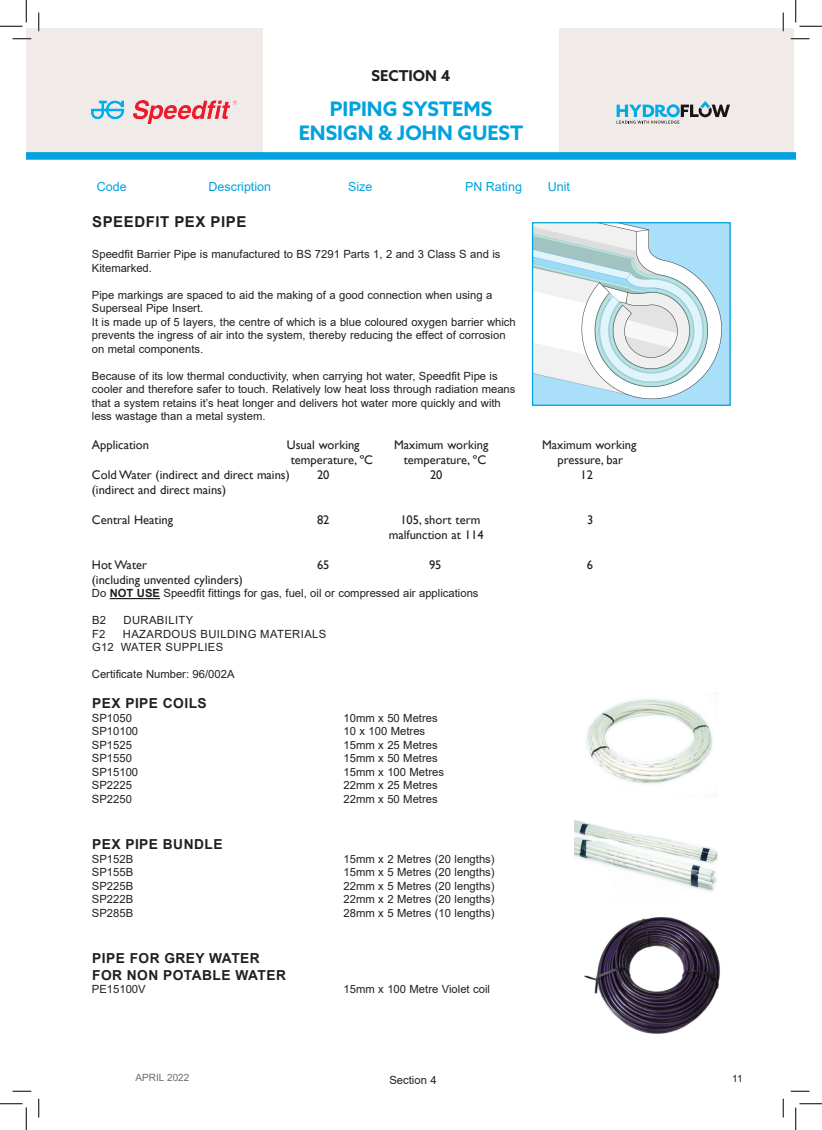
<style>
.page{position:relative;width:822px;height:1130px;background:#fff}
.page>*{position:absolute;margin:0;border:0;box-sizing:border-box;transform-origin:0 0}
.t1{font:700 20px/24px "Azo Sans";color:#00a2df;text-align:center}
.hEADINGS{font:700 15px "Arial";letter-spacing:.035em;color:#231f20}
.t2{font:700 15px "Azo Sans";color:#231f20}
.Sub-Heads{font:700 13.75px "Arial";letter-spacing:.035em;color:#231f20}
.Menu_Items{font:12.5px "Gill Sans";color:#231f20}
.t3{font:12.5px "Arial";color:#00a2df}
.Copy{font:11.25px/13.5px "Arial";color:#231f20}
.Copy-2{font:11.25px "Arial";letter-spacing:.035em;color:#231f20}
.t4{font:10px "Arial";color:#6c6d70}
.t5{font:10px "Arial";color:#231f20}
.s1{font-weight:700}
</style>
<div class="page">
<div style="left:26px;top:28px;width:767px;height:132px;background:#f0eae9"></div>
<div style="left:263px;top:27px;width:296px;height:126px;background:#fff"></div>
<svg style="left:616px;top:101px;width:114px;height:23px"></svg>
<div style="left:26px;top:152px;width:769px;height:8px;background:#00a2df"></div>
<img style="left:92px;top:100px;width:144px;height:24px">
<hr style="left:110px;top:598px;width:50px;height:1px;background:#231f20">
<img style="left:534px;top:224px;width:194px;height:180px">
<div style="left:532px;top:222px;width:198px;height:184px;border:1px solid #00a2df"></div>
<img style="left:586px;top:699px;width:127px;height:85px">
<img style="left:574px;top:820px;width:144px;height:72px">
<img style="left:584px;top:916px;width:136px;height:118px">
<svg style="left:12px;top:38px;width:19px;height:2px"></svg>
<svg style="left:790px;top:38px;width:19px;height:2px"></svg>
<svg style="left:12px;top:1090px;width:19px;height:2px"></svg>
<svg style="left:790px;top:1090px;width:19px;height:2px"></svg>
<svg style="left:38px;top:13px;width:2px;height:18px"></svg>
<svg style="left:38px;top:1099px;width:2px;height:18px"></svg>
<svg style="left:782px;top:13px;width:2px;height:18px"></svg>
<svg style="left:782px;top:1099px;width:2px;height:18px"></svg>
<svg style="left:0;top:0;width:27px;height:27px"></svg>
<svg style="left:0;top:1103px;width:27px;height:27px"></svg>
<svg style="left:795px;top:0;width:27px;height:27px"></svg>
<svg style="left:795px;top:1103px;width:27px;height:27px"></svg>
<h2 class="t2" style="left:371px;top:65px;width:81px">SECTION 4</h2>
<h1 class="t1" style="left:299px;top:97px;width:226px">PIPING SYSTEMS<br>ENSIGN &amp; JOHN GUEST</h1>
<p class="t3" style="left:97px;top:178px;width:31px">Code</p>
<p class="t3" style="left:208px;top:178px;width:64px">Description</p>
<p class="t3" style="left:348px;top:178px;width:26px">Size</p>
<p class="t3" style="left:465px;top:178px;width:58px">PN Rating</p>
<p class="t3" style="left:547px;top:178px;width:24px">Unit</p>
<p class="hEADINGS" style="left:92px;top:211px;width:156px">SPEEDFIT PEX PIPE</p>
<p class="Copy" style="left:92px;top:248px;width:410px">Speedfit Barrier Pipe is manufactured to BS 7291 Parts 1, 2 and 3 Class S and is<br>Kitemarked.</p>
<p class="Copy" style="left:92px;top:288px;width:402px">Pipe markings are spaced to aid the making of a good connection when using a<br>Superseal Pipe Insert.</p>
<p class="Copy" style="left:92px;top:315px;width:425px">It is made up of 5 layers, the centre of which is a blue coloured oxygen barrier which prevents the ingress of air into the system, thereby reducing the effect of corrosion on metal components.</p>
<p class="Copy" style="left:92px;top:369px;width:425px">Because of its low thermal conductivity, when carrying hot water, Speedfit Pipe is cooler and therefore safer to touch. Relatively low heat loss through radiation means that a system retains it’s heat longer and delivers hot water more quickly and with less wastage than a metal system.</p>
<p class="Menu_Items" style="left:92px;top:437px;width:59px">Application</p>
<p class="Menu_Items" style="left:287px;top:437px;width:74px">Usual working</p>
<p class="Menu_Items" style="left:394px;top:437px;width:96px">Maximum working</p>
<p class="Menu_Items" style="left:542px;top:437px;width:96px">Maximum working</p>
<p class="Menu_Items" style="left:291px;top:452px;width:84px">temperature, ºC</p>
<p class="Menu_Items" style="left:404px;top:452px;width:84px">temperature, ºC</p>
<p class="Menu_Items" style="left:557px;top:452px;width:67px">pressure, bar</p>
<p class="Menu_Items" style="left:92px;top:467px;width:199px">Cold Water (indirect and direct mains)</p>
<p class="Menu_Items" style="left:317px;top:467px;width:14px">20</p>
<p class="Menu_Items" style="left:430px;top:467px;width:14px">20</p>
<p class="Menu_Items" style="left:580px;top:467px;width:14px">12</p>
<p class="Menu_Items" style="left:92px;top:482px;width:136px">(indirect and direct mains)</p>
<p class="Menu_Items" style="left:92px;top:512px;width:83px">Central Heating</p>
<p class="Menu_Items" style="left:317px;top:512px;width:14px">82</p>
<p class="Menu_Items" style="left:400px;top:512px;width:81px">105, short term</p>
<p class="Menu_Items" style="left:587px;top:512px;width:8px">3</p>
<p class="Menu_Items" style="left:389px;top:527px;width:96px">malfunction at 114</p>
<p class="Menu_Items" style="left:92px;top:557px;width:57px">Hot Water</p>
<p class="Menu_Items" style="left:317px;top:557px;width:14px">65</p>
<p class="Menu_Items" style="left:429px;top:557px;width:14px">95</p>
<p class="Menu_Items" style="left:587px;top:557px;width:8px">6</p>
<p class="Menu_Items" style="left:92px;top:572px;width:152px">(including unvented cylinders)</p>
<p class="Copy" style="left:92px;top:587px;width:388px">Do <span class="s1">NOT USE</span> Speedfit fittings for gas, fuel, oil or compressed air applications</p>
<p class="Copy" style="left:92px;top:614px;width:15px">B2</p>
<p class="Copy-2" style="left:123px;top:613px;width:71px">DURABILITY</p>
<p class="Copy" style="left:92px;top:627px;width:15px">F2</p>
<p class="Copy-2" style="left:123px;top:626px;width:205px">HAZARDOUS BUILDING MATERIALS</p>
<p class="Copy-2" style="left:92px;top:640px;width:133px">G12 WATER SUPPLIES</p>
<p class="Copy" style="left:92px;top:668px;width:144px">Certificate Number: 96/002A</p>
<p class="Sub-Heads" style="left:92px;top:694px;width:116px">PEX PIPE COILS</p>
<p class="Copy" style="left:92px;top:711px;width:42px">SP1050</p>
<p class="Copy" style="left:343px;top:711px;width:96px">10mm x 50 Metres</p>
<p class="Copy" style="left:92px;top:725px;width:48px">SP10100</p>
<p class="Copy" style="left:343px;top:725px;width:83px">10 x 100 Metres</p>
<p class="Copy" style="left:92px;top:738px;width:42px">SP1525</p>
<p class="Copy" style="left:343px;top:738px;width:96px">15mm x 25 Metres</p>
<p class="Copy" style="left:92px;top:752px;width:42px">SP1550</p>
<p class="Copy" style="left:343px;top:752px;width:96px">15mm x 50 Metres</p>
<p class="Copy" style="left:92px;top:765px;width:48px">SP15100</p>
<p class="Copy" style="left:343px;top:765px;width:102px">15mm x 100 Metres</p>
<p class="Copy" style="left:92px;top:779px;width:42px">SP2225</p>
<p class="Copy" style="left:343px;top:779px;width:96px">22mm x 25 Metres</p>
<p class="Copy" style="left:92px;top:792px;width:42px">SP2250</p>
<p class="Copy" style="left:343px;top:792px;width:96px">22mm x 50 Metres</p>
<p class="Sub-Heads" style="left:92px;top:835px;width:132px">PEX PIPE BUNDLE</p>
<p class="Copy" style="left:92px;top:852px;width:43px">SP152B</p>
<p class="Copy" style="left:343px;top:852px;width:152px">15mm x 2 Metres (20 lengths)</p>
<p class="Copy" style="left:92px;top:866px;width:43px">SP155B</p>
<p class="Copy" style="left:343px;top:866px;width:152px">15mm x 5 Metres (20 lengths)</p>
<p class="Copy" style="left:92px;top:879px;width:43px">SP225B</p>
<p class="Copy" style="left:343px;top:879px;width:152px">22mm x 5 Metres (20 lengths)</p>
<p class="Copy" style="left:92px;top:893px;width:43px">SP222B</p>
<p class="Copy" style="left:343px;top:893px;width:152px">22mm x 2 Metres (20 lengths)</p>
<p class="Copy" style="left:92px;top:906px;width:43px">SP285B</p>
<p class="Copy" style="left:343px;top:906px;width:152px">28mm x 5 Metres (10 lengths)</p>
<p class="Sub-Heads" style="left:92px;top:949px;width:169px">PIPE FOR GREY WATER</p>
<p class="Sub-Heads" style="left:92px;top:965px;width:195px">FOR NON POTABLE WATER</p>
<p class="Copy" style="left:92px;top:983px;width:55px">PE15100V</p>
<p class="Copy" style="left:343px;top:983px;width:148px">15mm x 100 Metre Violet coil</p>
<p class="t4" style="left:136px;top:1070px;width:55px">APRIL 2022</p>
<p class="Copy" style="left:389px;top:1073px;width:49px">Section 4</p>
<p class="t5" style="left:732px;top:1072px;width:12px">11</p>
</div>
